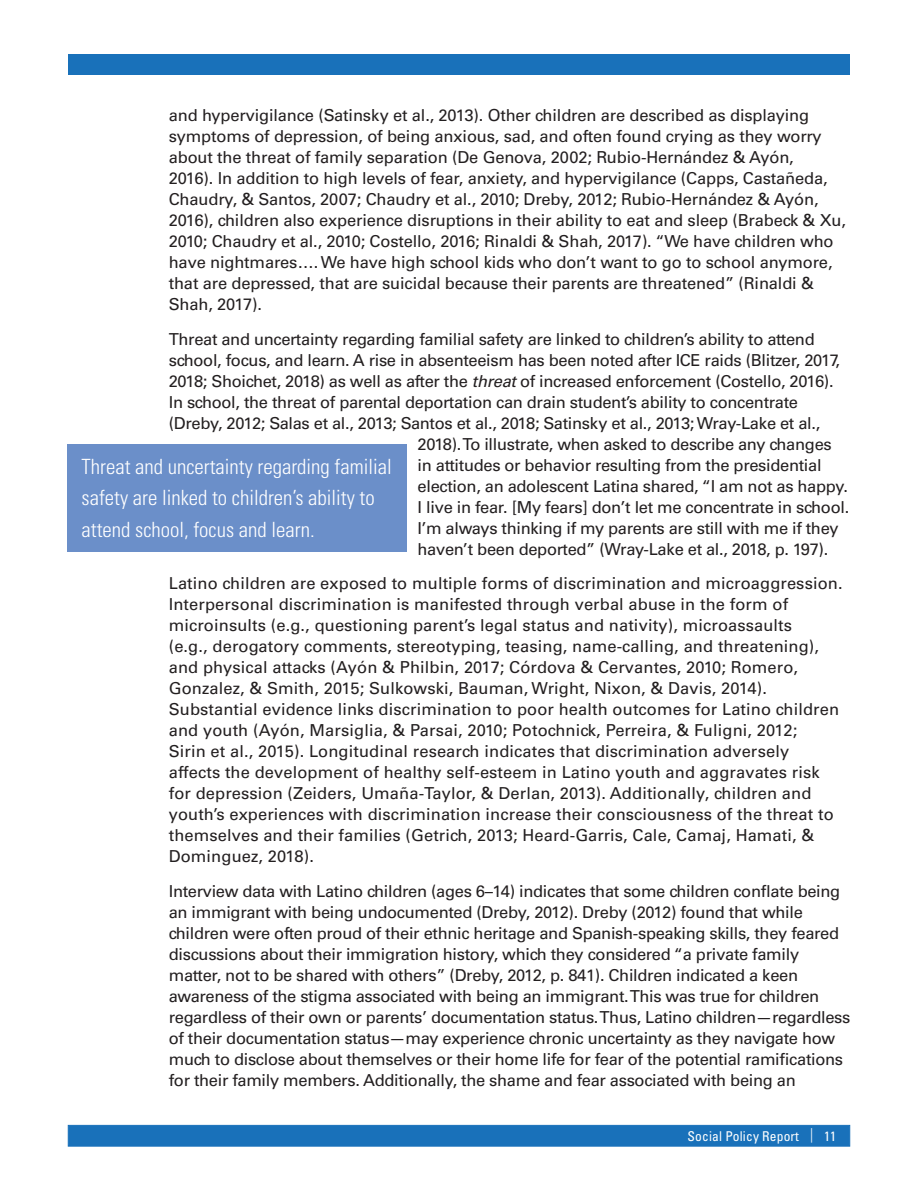
<style>
.page{position:relative;width:918px;height:1188px;background:#fff}
.page>*{position:absolute;margin:0;border:0;box-sizing:border-box;transform-origin:0 0}
.t1{font:300 condensed 21px/31.5px "Univers LT Std";color:#fff}
.t2{font:16.5px/21px "Univers LT Std";letter-spacing:-.01em;color:#231f20}
.t3{font:condensed 13.5px "Univers LT Std";letter-spacing:.01em;color:#fff}
.s1{font-style:italic}
.s2{font-stretch:normal;font-size:14.55px}
</style>
<div class="page">
<div style="left:68px;top:1125px;width:782px;height:22px;background:#1971ba;border:1px solid #1971ba"></div>
<div style="left:68px;top:54px;width:782px;height:21px;background:#1971ba"></div>
<div style="left:68px;top:444px;width:339px;height:107px;background:#6b8fc9"></div>
<p class="t2" style="left:169px;top:105px;width:679px">and hypervigilance (Satinsky et al., 2013). Other children are described as displaying symptoms of depression, of being anxious, sad, and often found crying as they worry about the threat of family separation (De Genova, 2002; Rubio-Hernández &amp; Ayón,<br>2016). In addition to high levels of fear, anxiety, and hypervigilance (Capps, Castañeda, Chaudry, &amp; Santos, 2007; Chaudry et al., 2010; Dreby, 2012; Rubio-Hernández &amp; Ayón, 2016), children also experience disruptions in their ability to eat and sleep (Brabeck &amp; Xu, 2010; Chaudry et al., 2010; Costello, 2016; Rinaldi &amp; Shah, 2017). “We have children who have nightmares…. We have high school kids who don’t want to go to school anymore, that are depressed, that are suicidal because their parents are threatened” (Rinaldi &amp; Shah, 2017).</p>
<p class="t2" style="left:169px;top:329px;width:648px">Threat and uncertainty regarding familial safety are linked to children’s ability to attend</p>
<p class="t2" style="left:169px;top:350px;width:673px">school, focus, and learn. A rise in absenteeism has been noted after ICE raids (Blitzer, 2017,</p>
<p class="t2" style="left:169px;top:371px;width:666px">2018; Shoichet, 2018) as well as after the <span class="s1">threat</span> of increased enforcement (Costello, 2016).</p>
<p class="t2" style="left:169px;top:392px;width:631px">In school, the threat of parental deportation can drain student’s ability to concentrate</p>
<p class="t2" style="left:169px;top:413px;width:653px">(Dreby, 2012; Salas et al., 2013; Santos et al., 2018; Satinsky et al., 2013; Wray-Lake et al.,</p>
<p class="t2" style="left:418px;top:434px;width:416px">2018). To illustrate, when asked to describe any changes</p>
<p class="t2" style="left:418px;top:455px;width:406px">in attitudes or behavior resulting from the presidential</p>
<p class="t2" style="left:418px;top:476px;width:432px">election, an adolescent Latina shared, “I am not as happy.</p>
<p class="t2" style="left:418px;top:497px;width:433px">I live in fear. [My fears] don’t let me concentrate in school.</p>
<p class="t2" style="left:418px;top:518px;width:423px">I’m always thinking if my parents are still with me if they</p>
<p class="t2" style="left:418px;top:539px;width:412px">haven’t been deported” (Wray-Lake et al., 2018, p. 197).</p>
<p class="t2" style="left:169px;top:573px;width:675px">Latino children are exposed to multiple forms of discrimination and microaggression.<br>Interpersonal discrimination is manifested through verbal abuse in the form of microinsults (e.g., questioning parent’s legal status and nativity), microassaults<br>(e.g., derogatory comments, stereotyping, teasing, name-calling, and threatening), and physical attacks (Ayón &amp; Philbin, 2017; Córdova &amp; Cervantes, 2010; Romero, Gonzalez, &amp; Smith, 2015; Sulkowski, Bauman, Wright, Nixon, &amp; Davis, 2014).<br>Substantial evidence links discrimination to poor health outcomes for Latino children and youth (Ayón, Marsiglia, &amp; Parsai, 2010; Potochnick, Perreira, &amp; Fuligni, 2012;<br>Sirin et al., 2015). Longitudinal research indicates that discrimination adversely affects the development of healthy self-esteem in Latino youth and aggravates risk for depression (Zeiders, Umaña-Taylor, &amp; Derlan, 2013). Additionally, children and youth’s experiences with discrimination increase their consciousness of the threat to themselves and their families (Getrich, 2013; Heard-Garris, Cale, Camaj, Hamati, &amp; Dominguez, 2018).</p>
<p class="t2" style="left:169px;top:881px;width:683px">Interview data with Latino children (ages 6–14) indicates that some children conflate being an immigrant with being undocumented (Dreby, 2012). Dreby (2012) found that while children were often proud of their ethnic heritage and Spanish-speaking skills, they feared discussions about their immigration history, which they considered “a private family matter, not to be shared with others” (Dreby, 2012, p. 841). Children indicated a keen awareness of the stigma associated with being an immigrant. This was true for children regardless of their own or parents’ documentation status. Thus, Latino children—regardless of their documentation status—may experience chronic uncertainty as they navigate how much to disclose about themselves or their home life for fear of the potential ramifications for their family members. Additionally, the shame and fear associated with being an</p>
<p class="t1" style="left:82px;top:450px;width:312px">Threat and uncertainty regarding familial safety are linked to children’s ability to attend school, focus and learn.</p>
<p class="t3" style="left:688px;top:1127px;width:150px">Social Policy Report <span class="s2">|</span> 11</p>
</div>
